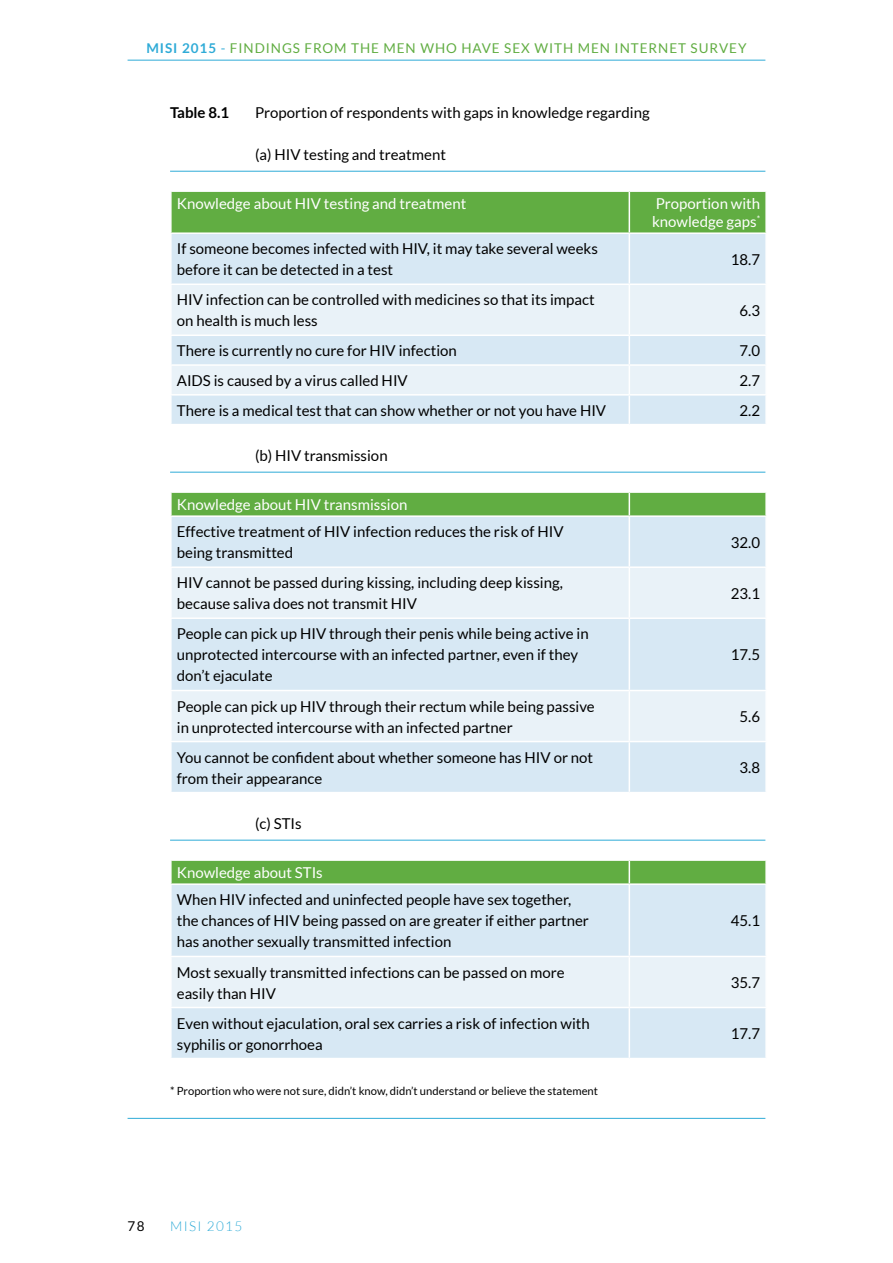
<style>
.page{position:relative;width:893px;height:1263px;background:#fff}
.page>*{position:absolute;margin:0;border:0;box-sizing:border-box;transform-origin:0 0}
.t1{font:15px/21px "Lato";color:#000}
.t2{font:15px/18px "Lato";color:#fff}
.t3{font:700 15px "Lato";color:#000}
.t4{font:13.5px "Lato";letter-spacing:.07em;color:#61ad42}
.t5{font:300 13.5px "Lato";letter-spacing:.1em;color:#2fabd7}
.t6{font:13.5px "Lato";color:#000}
.t7{font:11.25px "Lato";color:#000}
.s1{font-weight:700;color:#2fabd7}
.s2{color:#2fabd7}
</style>
<div class="page">
<hr style="left:128px;top:60px;width:637px;height:1px;background:#2fabd7">
<hr style="left:128px;top:1118px;width:637px;height:1px;background:#2fabd7">
<hr style="left:170px;top:171px;width:595px;height:1px;background:#2fabd7">
<hr style="left:170px;top:472px;width:595px;height:1px;background:#2fabd7">
<hr style="left:170px;top:840px;width:595px;height:1px;background:#2fabd7">
<div style="left:172px;top:192px;width:593px;height:40px;background:#61ad42"></div>
<div style="left:172px;top:234px;width:593px;height:190px;background:#d7e8f4"></div>
<svg style="left:172px;top:285px;width:593px;height:109px;background:#e4eff6"></svg>
<hr style="left:629px;top:192px;width:1px;height:40px;background:#fff">
<hr style="left:629px;top:234px;width:1px;height:49px;background:#fff">
<hr style="left:170px;top:283px;width:459px;height:2px;background:#fff">
<hr style="left:629px;top:283px;width:138px;height:2px;background:#fff">
<hr style="left:629px;top:285px;width:1px;height:49px;background:#fff">
<hr style="left:170px;top:334px;width:459px;height:2px;background:#fff">
<hr style="left:629px;top:334px;width:138px;height:2px;background:#fff">
<hr style="left:170px;top:364px;width:459px;height:2px;background:#fff">
<hr style="left:629px;top:364px;width:138px;height:2px;background:#fff">
<hr style="left:170px;top:394px;width:459px;height:2px;background:#fff">
<hr style="left:629px;top:394px;width:138px;height:2px;background:#fff">
<svg style="left:629px;top:336px;width:1px;height:88px"></svg>
<div style="left:172px;top:517px;width:593px;height:275px;background:#d7e8f4"></div>
<svg style="left:172px;top:568px;width:593px;height:173px;background:#e1edf6"></svg>
<div style="left:171px;top:492px;width:595px;height:23px;background:#61ad42"></div>
<hr style="left:765px;top:493px;width:2px;height:22px;background:#fff">
<hr style="left:629px;top:517px;width:1px;height:49px;background:#fff">
<hr style="left:170px;top:566px;width:459px;height:2px;background:#fff">
<hr style="left:629px;top:566px;width:138px;height:2px;background:#fff">
<hr style="left:629px;top:568px;width:1px;height:49px;background:#fff">
<hr style="left:170px;top:617px;width:459px;height:2px;background:#fff">
<hr style="left:629px;top:617px;width:138px;height:2px;background:#fff">
<hr style="left:629px;top:619px;width:1px;height:71px;background:#fff">
<hr style="left:170px;top:690px;width:459px;height:1px;background:#fff">
<hr style="left:629px;top:690px;width:138px;height:1px;background:#fff">
<hr style="left:629px;top:691px;width:1px;height:50px;background:#fff">
<hr style="left:170px;top:741px;width:459px;height:1px;background:#fff">
<hr style="left:629px;top:741px;width:138px;height:1px;background:#fff">
<hr style="left:629px;top:742px;width:1px;height:50px;background:#fff">
<div style="left:172px;top:885px;width:593px;height:173px;background:#d7e8f4"></div>
<div style="left:172px;top:957px;width:593px;height:50px;background:#e9f2f8"></div>
<div style="left:171px;top:860px;width:595px;height:23px;background:#61ad42"></div>
<hr style="left:765px;top:861px;width:2px;height:22px;background:#fff">
<hr style="left:629px;top:885px;width:1px;height:71px;background:#fff">
<hr style="left:170px;top:956px;width:459px;height:1px;background:#fff">
<hr style="left:629px;top:956px;width:138px;height:1px;background:#fff">
<hr style="left:629px;top:957px;width:1px;height:50px;background:#fff">
<hr style="left:170px;top:1007px;width:459px;height:1px;background:#fff">
<hr style="left:629px;top:1007px;width:138px;height:1px;background:#fff">
<hr style="left:629px;top:1008px;width:1px;height:50px;background:#fff">
<p class="t4" style="left:146px;top:41px;width:602px"><span class="s1">MISI 2015</span> <span class="s2">-</span> FINDINGS FROM THE MEN WHO HAVE SEX WITH MEN INTERNET SURVEY</p>
<p class="t3" style="left:170px;top:104px;width:61px">Table 8.1</p>
<p class="t1" style="left:255px;top:102px;width:396px">Proportion of respondents with gaps in knowledge regarding</p>
<p class="t1" style="left:255px;top:144px;width:192px">(a) HIV testing and treatment</p>
<p class="t2" style="left:177px;top:195px;width:291px">Knowledge about HIV testing and treatment</p>
<p class="t2" style="left:652px;top:195px;width:110px">Proportion with knowledge gaps<sup>*</sup></p>
<p class="t1" style="left:177px;top:238px;width:423px">If someone becomes infected with HIV, it may take several weeks before it can be detected in a test</p>
<p class="t1" style="left:731px;top:249px;width:31px">18.7</p>
<p class="t1" style="left:177px;top:289px;width:419px">HIV infection can be controlled with medicines so that its impact on health is much less</p>
<p class="t1" style="left:740px;top:300px;width:22px">6.3</p>
<p class="t1" style="left:177px;top:340px;width:282px">There is currently no cure for HIV infection</p>
<p class="t1" style="left:740px;top:340px;width:22px">7.0</p>
<p class="t1" style="left:177px;top:370px;width:232px">AIDS is caused by a virus called HIV</p>
<p class="t1" style="left:740px;top:370px;width:22px">2.7</p>
<p class="t1" style="left:177px;top:400px;width:431px">There is a medical test that can show whether or not you have HIV</p>
<p class="t1" style="left:740px;top:400px;width:22px">2.2</p>
<p class="t1" style="left:255px;top:445px;width:134px">(b) HIV transmission</p>
<p class="t2" style="left:177px;top:496px;width:232px">Knowledge about HIV transmission</p>
<p class="t1" style="left:177px;top:521px;width:388px">Effective treatment of HIV infection reduces the risk of HIV being transmitted</p>
<p class="t1" style="left:731px;top:532px;width:31px">32.0</p>
<p class="t1" style="left:177px;top:572px;width:388px">HIV cannot be passed during kissing, including deep kissing, because saliva does not transmit HIV</p>
<p class="t1" style="left:731px;top:583px;width:31px">23.1</p>
<p class="t1" style="left:177px;top:623px;width:413px">People can pick up HIV through their penis while being active in unprotected intercourse with an infected partner, even if they don’t ejaculate</p>
<p class="t1" style="left:731px;top:644px;width:31px">17.5</p>
<p class="t1" style="left:177px;top:695px;width:419px">People can pick up HIV through their rectum while being passive in unprotected intercourse with an infected partner</p>
<p class="t1" style="left:740px;top:706px;width:22px">5.6</p>
<p class="t1" style="left:177px;top:746px;width:418px">You cannot be confident about whether someone has HIV or not from their appearance</p>
<p class="t1" style="left:740px;top:757px;width:22px">3.8</p>
<p class="t1" style="left:255px;top:813px;width:48px">(c) STIs</p>
<p class="t2" style="left:177px;top:864px;width:147px">Knowledge about STIs</p>
<p class="t1" style="left:177px;top:889px;width:414px">When HIV infected and uninfected people have sex together, the chances of HIV being passed on are greater if either partner has another sexually transmitted infection</p>
<p class="t1" style="left:731px;top:910px;width:31px">45.1</p>
<p class="t1" style="left:177px;top:961px;width:389px">Most sexually transmitted infections can be passed on more easily than HIV</p>
<p class="t1" style="left:731px;top:972px;width:31px">35.7</p>
<p class="t1" style="left:177px;top:1012px;width:414px">Even without ejaculation, oral sex carries a risk of infection with syphilis or gonorrhoea</p>
<p class="t1" style="left:731px;top:1023px;width:31px">17.7</p>
<p class="t7" style="left:170px;top:1085px;width:429px">* Proportion who were not sure, didn’t know, didn’t understand or believe the statement</p>
<p class="t6" style="left:128px;top:1219px;width:19px">78</p>
<p class="t5" style="left:170px;top:1219px;width:74px">MISI 2015</p>
</div>
